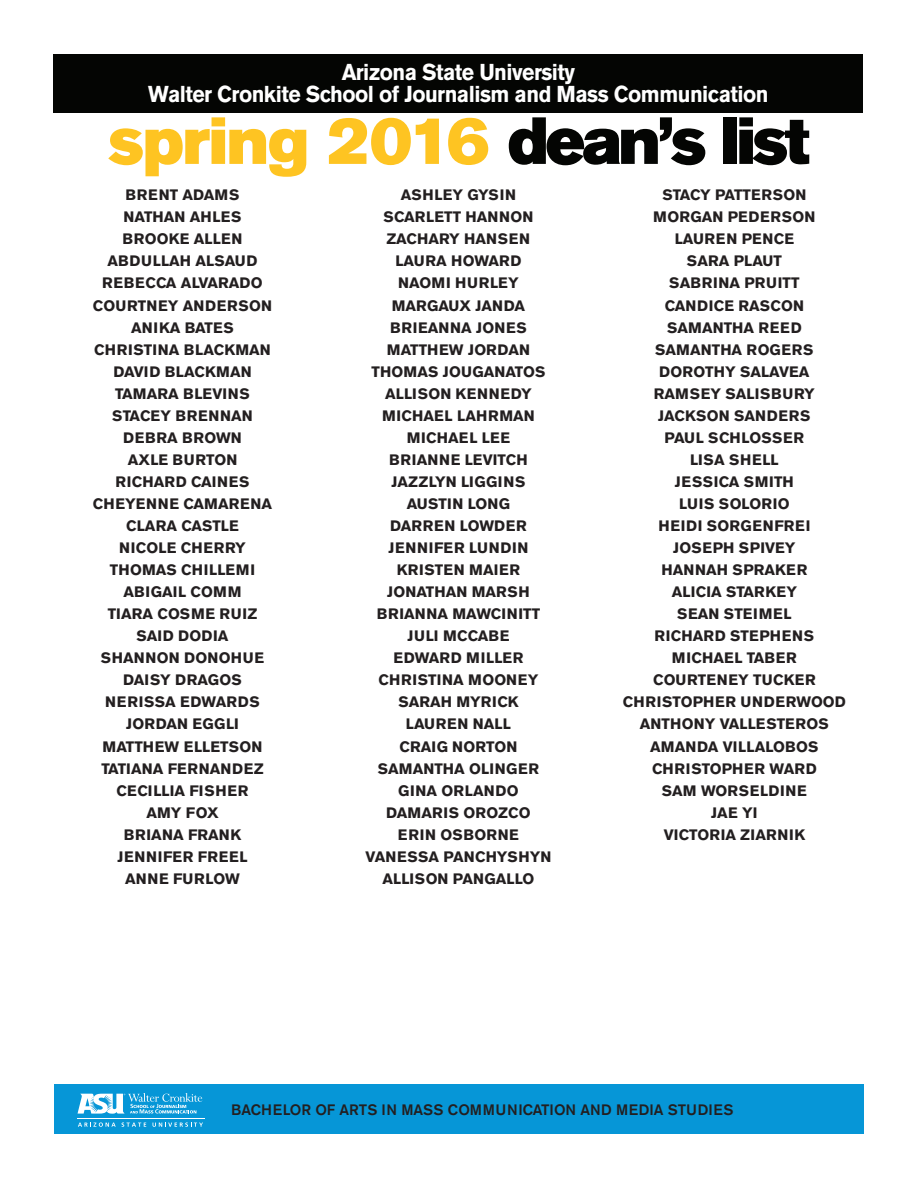
<style>
.page{position:relative;width:918px;height:1188px;background:#fff}
.page>*{position:absolute;margin:0;border:0;box-sizing:border-box;transform-origin:0 0}
.t1{font:65.85px "Akzidenz Grotesk Pro Super";letter-spacing:-.05em;color:#fec422}
.t2{font:700 22.8px/22px "Akzidenz Grotesk Pro";letter-spacing:-.025em;color:#fff;text-align:center;scale:.93 1}
.t3{font:700 15px/22px "Akzidenz Grotesk Pro";letter-spacing:.005em;color:#231f20;text-align:center}
.t4{font:500 15px "Akzidenz Grotesk Pro";color:#231f20}
.s1{color:#040503}
</style>
<div class="page">
<div style="left:54px;top:54px;width:809px;height:58px;background:#040503"></div>
<div style="left:54px;top:1084px;width:810px;height:50px;background:#0696d7"></div>
<hr style="left:77px;top:1118px;width:128px;height:1px;background:#fff">
<svg style="left:78px;top:1122px;width:38px;height:5px"></svg>
<svg style="left:122px;top:1122px;width:24px;height:5px"></svg>
<svg style="left:153px;top:1122px;width:50px;height:5px"></svg>
<svg style="left:78px;top:1093px;width:124px;height:21px"></svg>
<h2 class="t2" style="left:148px;top:60px;width:669px">Arizona State University<br>Walter Cronkite School of Journalism and Mass Communication</h2>
<h1 class="t1" style="left:108px;top:98px;width:703px">spring 2016 <span class="s1">dean’s list</span></h1>
<p class="t3" style="left:93px;top:184px;width:181px">BRENT ADAMS<br>NATHAN AHLES<br>BROOKE ALLEN<br>ABDULLAH ALSAUD<br>REBECCA ALVARADO<br>COURTNEY ANDERSON<br>ANIKA BATES<br>CHRISTINA BLACKMAN<br>DAVID BLACKMAN<br>TAMARA BLEVINS<br>STACEY BRENNAN<br>DEBRA BROWN<br>AXLE BURTON<br>RICHARD CAINES<br>CHEYENNE CAMARENA<br>CLARA CASTLE<br>NICOLE CHERRY<br>THOMAS CHILLEMI<br>ABIGAIL COMM<br>TIARA COSME RUIZ<br>SAID DODIA<br>SHANNON DONOHUE<br>DAISY DRAGOS<br>NERISSA EDWARDS<br>JORDAN EGGLI<br>MATTHEW ELLETSON<br>TATIANA FERNANDEZ<br>CECILLIA FISHER<br>AMY FOX<br>BRIANA FRANK<br>JENNIFER FREEL<br>ANNE FURLOW</p>
<p class="t3" style="left:366px;top:184px;width:187px">ASHLEY GYSIN<br>SCARLETT HANNON<br>ZACHARY HANSEN<br>LAURA HOWARD<br>NAOMI HURLEY<br>MARGAUX JANDA<br>BRIEANNA JONES<br>MATTHEW JORDAN<br>THOMAS JOUGANATOS<br>ALLISON KENNEDY<br>MICHAEL LAHRMAN<br>MICHAEL LEE<br>BRIANNE LEVITCH<br>JAZZLYN LIGGINS<br>AUSTIN LONG<br>DARREN LOWDER<br>JENNIFER LUNDIN<br>KRISTEN MAIER<br>JONATHAN MARSH<br>BRIANNA MAWCINITT<br>JULI MCCABE<br>EDWARD MILLER<br>CHRISTINA MOONEY<br>SARAH MYRICK<br>LAUREN NALL<br>CRAIG NORTON<br>SAMANTHA OLINGER<br>GINA ORLANDO<br>DAMARIS OROZCO<br>ERIN OSBORNE<br>VANESSA PANCHYSHYN<br>ALLISON PANGALLO</p>
<p class="t3" style="left:623px;top:184px;width:224px">STACY PATTERSON<br>MORGAN PEDERSON<br>LAUREN PENCE<br>SARA PLAUT<br>SABRINA PRUITT<br>CANDICE RASCON<br>SAMANTHA REED<br>SAMANTHA ROGERS<br>DOROTHY SALAVEA<br>RAMSEY SALISBURY<br>JACKSON SANDERS<br>PAUL SCHLOSSER<br>LISA SHELL<br>JESSICA SMITH<br>LUIS SOLORIO<br>HEIDI SORGENFREI<br>JOSEPH SPIVEY<br>HANNAH SPRAKER<br>ALICIA STARKEY<br>SEAN STEIMEL<br>RICHARD STEPHENS<br>MICHAEL TABER<br>COURTENEY TUCKER<br>CHRISTOPHER UNDERWOOD<br>ANTHONY VALLESTEROS<br>AMANDA VILLALOBOS<br>CHRISTOPHER WARD<br>SAM WORSELDINE<br>JAE YI<br>VICTORIA ZIARNIK</p>
<p class="t4" style="left:231px;top:1100px;width:504px">BACHELOR OF ARTS IN MASS COMMUNICATION AND MEDIA STUDIES</p>
</div>
